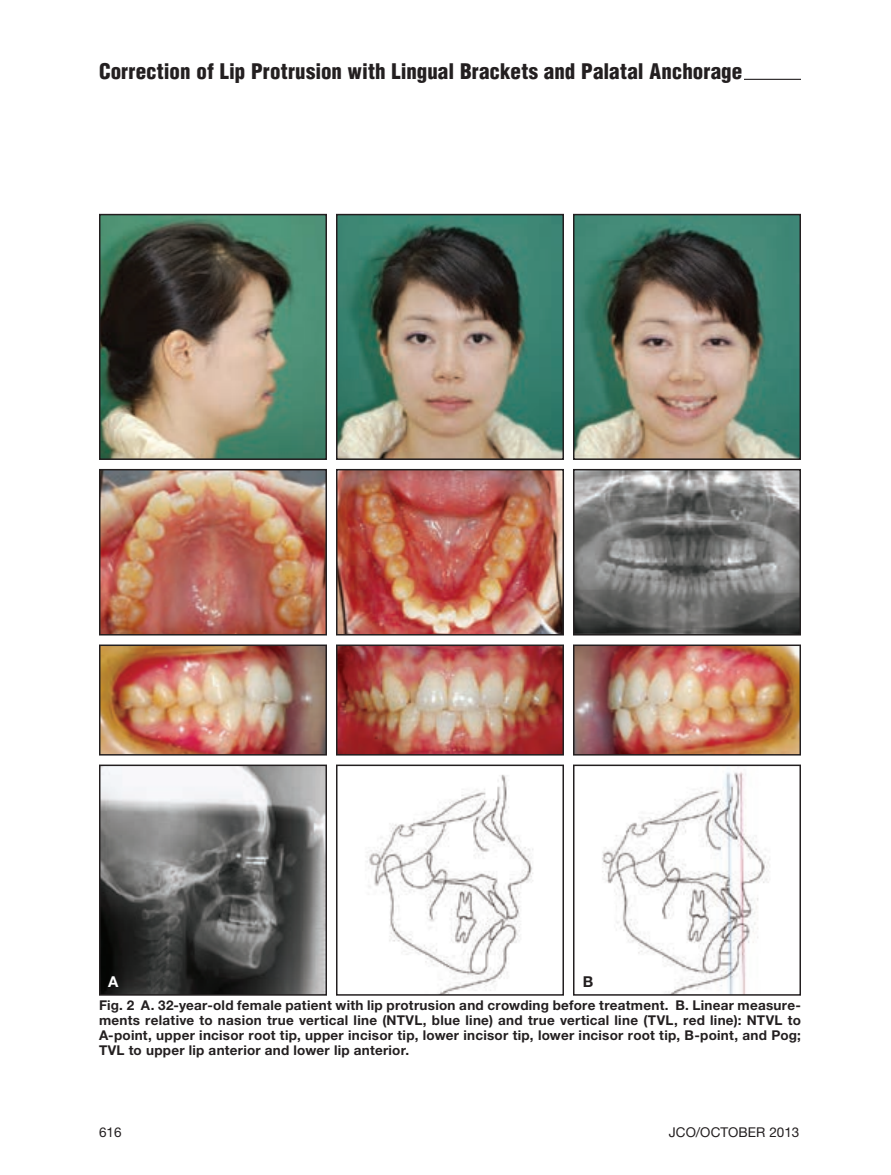
<style>
.page{position:relative;width:891px;height:1175px;background:#fff}
.page>*{position:absolute;margin:0;border:0;box-sizing:border-box;transform-origin:0 0}
.t1{font:900 condensed 21px "Helvetica";color:#231f20}
.t2{font:700 15px "Helvetica Neue LT Std";color:#fff}
.t3{font:700 15px "Helvetica Neue LT Std";color:#231f20}
.t4{font:700 13.5px/15px "Helvetica Neue LT Std";letter-spacing:.02em;color:#231f20;text-align:justify}
.t5{font:13.5px "Helvetica Neue LT Std";color:#231f20}
</style>
<div class="page">
<hr style="left:744px;top:79px;width:57px;height:1px;background:#231f20">
<img style="left:102px;top:472px;width:222px;height:160px">
<div style="left:99px;top:469px;width:228px;height:166px;border:2px solid #231f20"></div>
<img style="left:102px;top:767px;width:222px;height:225px">
<div style="left:99px;top:764px;width:228px;height:231px;border:2px solid #231f20"></div>
<img style="left:339px;top:472px;width:222px;height:160px">
<div style="left:336px;top:469px;width:228px;height:166px;border:2px solid #231f20"></div>
<img style="left:576px;top:472px;width:222px;height:160px">
<div style="left:573px;top:469px;width:228px;height:166px;border:2px solid #231f20"></div>
<img style="left:102px;top:647px;width:222px;height:105px">
<div style="left:99px;top:644px;width:228px;height:111px;border:2px solid #231f20"></div>
<img style="left:339px;top:647px;width:222px;height:105px">
<div style="left:336px;top:644px;width:228px;height:111px;border:2px solid #231f20"></div>
<img style="left:576px;top:647px;width:222px;height:105px">
<div style="left:573px;top:644px;width:228px;height:111px;border:2px solid #231f20"></div>
<img style="left:339px;top:217px;width:222px;height:240px">
<div style="left:336px;top:214px;width:228px;height:246px;border:2px solid #231f20"></div>
<img style="left:102px;top:217px;width:222px;height:240px">
<div style="left:99px;top:214px;width:228px;height:246px;border:2px solid #231f20"></div>
<img style="left:576px;top:217px;width:222px;height:240px">
<div style="left:573px;top:214px;width:228px;height:246px;border:2px solid #231f20"></div>
<img style="left:366px;top:774px;width:167px;height:218px">
<div style="left:336px;top:764px;width:228px;height:231px;border:2px solid #231f20"></div>
<img style="left:602px;top:772px;width:168px;height:220px">
<div style="left:573px;top:764px;width:228px;height:231px;border:2px solid #231f20"></div>
<h1 class="t1" style="left:99px;top:58px;width:645px">Correction of Lip Protrusion with Lingual Brackets and Palatal Anchorage</h1>
<p class="t2" style="left:108px;top:972px;width:10px">a</p>
<p class="t3" style="left:583px;top:972px;width:12px">b</p>
<p class="t4" style="left:99px;top:997px;width:703px">Fig. 2 A. 32-year-old female patient with lip protrusion and crowding before treatment. B. Linear measure&shy;ments relative to nasion true vertical line (NTVL, blue line) and true vertical line (TVL, red line): NTVL to A-point, upper incisor root tip, upper incisor tip, lower incisor tip, lower incisor root tip, B-point, and Pog; TVL to upper lip anterior and lower lip anterior.</p>
<p class="t5" style="left:99px;top:1123px;width:24px">616</p>
<p class="t5" style="left:669px;top:1123px;width:132px">JCO/OCTOBER 2013</p>
</div>
